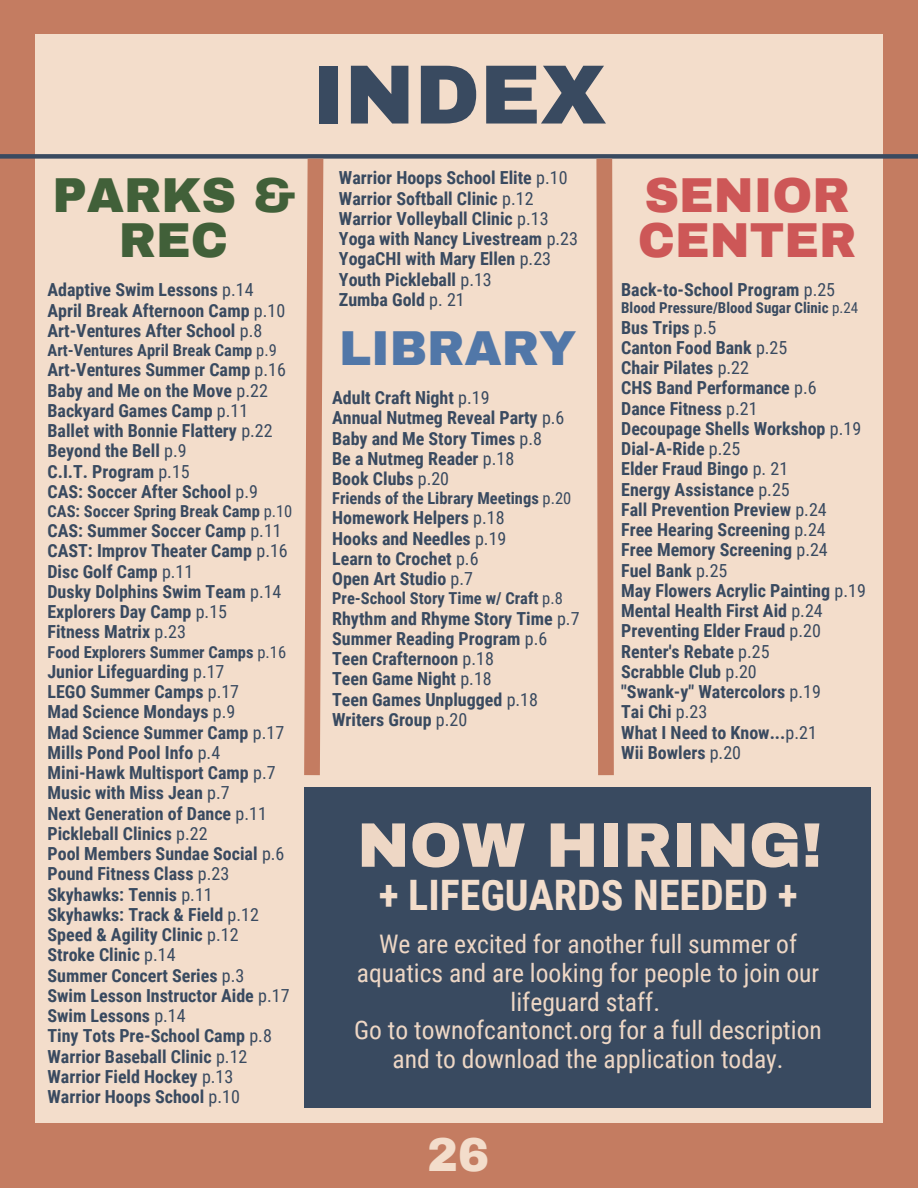
<style>
.page{position:relative;width:918px;height:1188px;background:#c47c61}
.page>*{position:absolute;margin:0;border:0;box-sizing:border-box;transform-origin:0 0}
.t1{font:900 84px "Archivo";color:#394a60}
.t2{font:900 63px "Archivo";color:#eed7c5}
.t3{font:900 48px/45px "Archivo";color:#cd5757}
.t4{font:900 48px/45px "Archivo";color:#416039;text-align:center}
.t5{font:900 48px "Archivo";color:#5177a8}
.t6{font:900 46.5px "Archivo";color:#f3ddcb}
.t7{font:700 42px "Roboto Condensed";color:#f3ddcb}
.t8{font:25.5px/28.8px "Roboto Condensed";color:#eed7c5;text-align:center}
.t9{font:700 18px/20.2px "Roboto Condensed";color:#394a60}
.t10{font:700 16.5px "Roboto Condensed";color:#394a60}
.t11{font:700 15px "Roboto Condensed";color:#394a60}
.s1{font-weight:400}
</style>
<div class="page">
<div style="left:35px;top:34px;width:848px;height:1089px;background:#f3ddcb"></div>
<div style="left:0;top:154px;width:918px;height:5px;background:#394a60"></div>
<svg style="left:589px;top:154px;width:33px;height:622px"></svg>
<svg style="left:296px;top:154px;width:35px;height:622px"></svg>
<div style="left:304px;top:787px;width:567px;height:321px;background:#394a60"></div>
<h3 class="t4" style="left:52px;top:174px;width:244px">PARKS &amp;<br>REC</h3>
<p class="t9" style="left:48px;top:280px;width:239px">Adaptive Swim Lessons <span class="s1">p.14<br></span>April Break Afternoon Camp <span class="s1">p.10<br></span>Art-Ventures After School <span class="s1">p.8</span></p>
<p class="t10" style="left:48px;top:341px;width:231px">Art-Ventures April Break Camp <span class="s1">p.9</span></p>
<p class="t9" style="left:48px;top:360px;width:240px">Art-Ventures Summer Camp <span class="s1">p.16<br></span>Baby and Me on the Move <span class="s1">p.22<br></span>Backyard Games Camp <span class="s1">p.11<br></span>Ballet with Bonnie Flattery <span class="s1">p.22<br></span>Beyond the Bell <span class="s1">p.9<br></span>C.I.T. Program <span class="s1">p.15<br></span>CAS: Soccer After School <span class="s1">p.9</span></p>
<p class="t10" style="left:48px;top:502px;width:246px">CAS: Soccer Spring Break Camp <span class="s1">p.10</span></p>
<p class="t9" style="left:48px;top:521px;width:242px">CAS: Summer Soccer Camp <span class="s1">p.11<br></span>CAST: Improv Theater Camp <span class="s1">p.16<br></span>Disc Golf Camp <span class="s1">p.11<br></span>Dusky Dolphins Swim Team <span class="s1">p.14<br></span>Explorers Day Camp <span class="s1">p.15<br></span>Fitness Matrix <span class="s1">p.23</span></p>
<p class="t10" style="left:48px;top:642px;width:240px">Food Explorers Summer Camps <span class="s1">p.16</span></p>
<p class="t9" style="left:48px;top:662px;width:244px">Junior Lifeguarding <span class="s1">p.17<br></span>LEGO Summer Camps <span class="s1">p.17<br></span>Mad Science Mondays <span class="s1">p.9<br></span>Mad Science Summer Camp <span class="s1">p.17<br></span>Mills Pond Pool Info <span class="s1">p.4<br></span>Mini-Hawk Multisport Camp <span class="s1">p.7<br></span>Music with Miss Jean <span class="s1">p.7<br></span>Next Generation of Dance <span class="s1">p.11<br></span>Pickleball Clinics <span class="s1">p.22<br></span>Pool Members Sundae Social <span class="s1">p.6<br></span>Pound Fitness Class <span class="s1">p.23<br></span>Skyhawks: Tennis <span class="s1">p.11<br></span>Skyhawks: Track &amp; Field <span class="s1">p.12<br></span>Speed &amp; Agility Clinic <span class="s1">p.12<br></span>Stroke Clinic <span class="s1">p.14<br></span>Summer Concert Series <span class="s1">p.3<br></span>Swim Lesson Instructor Aide <span class="s1">p.17<br></span>Swim Lessons <span class="s1">p.14<br></span>Tiny Tots Pre-School Camp <span class="s1">p.8<br></span>Warrior Baseball Clinic <span class="s1">p.12<br></span>Warrior Field Hockey <span class="s1">p.13<br></span>Warrior Hoops School <span class="s1">p.10</span></p>
<h1 class="t1" style="left:312px;top:50px;width:295px">INDEX</h1>
<p class="t9" style="left:339px;top:168px;width:241px">Warrior Hoops School Elite <span class="s1">p.10<br></span>Warrior Softball Clinic <span class="s1">p.12<br></span>Warrior Volleyball Clinic <span class="s1">p.13<br></span>Yoga with Nancy Livestream <span class="s1">p.23<br></span>YogaCHI with Mary Ellen <span class="s1">p.23<br></span>Youth Pickleball <span class="s1">p.13<br></span>Zumba Gold <span class="s1">p. 21</span></p>
<h3 class="t5" style="left:339px;top:323px;width:239px">LIBRARY</h3>
<p class="t9" style="left:332px;top:388px;width:234px">Adult Craft Night <span class="s1">p.19<br></span>Annual Nutmeg Reveal Party <span class="s1">p.6<br></span>Baby and Me Story Times <span class="s1">p.8<br></span>Be a Nutmeg Reader <span class="s1">p.18<br></span>Book Clubs <span class="s1">p.20</span></p>
<p class="t10" style="left:332px;top:489px;width:241px">Friends of the Library Meetings <span class="s1">p.20</span></p>
<p class="t9" style="left:332px;top:508px;width:176px">Homework Helpers <span class="s1">p.18<br></span>Hooks and Needles <span class="s1">p.19<br></span>Learn to Crochet <span class="s1">p.6<br></span>Open Art Studio <span class="s1">p.7</span></p>
<p class="t10" style="left:332px;top:589px;width:232px">Pre-School Story Time w/ Craft <span class="s1">p.8</span></p>
<p class="t9" style="left:332px;top:608px;width:249px">Rhythm and Rhyme Story Time <span class="s1">p.7<br></span>Summer Reading Program <span class="s1">p.6<br></span>Teen Crafternoon <span class="s1">p.18<br></span>Teen Game Night <span class="s1">p.18<br></span>Teen Games Unplugged <span class="s1">p.18<br></span>Writers Group <span class="s1">p.20</span></p>
<h3 class="t3" style="left:638px;top:174px;width:220px">SENIOR<br>CENTER</h3>
<p class="t9" style="left:621px;top:280px;width:215px">Back-to-School Program <span class="s1">p.25</span></p>
<p class="t11" style="left:621px;top:299px;width:239px">Blood Pressure/Blood Sugar Clinic <span class="s1">p.24</span></p>
<p class="t9" style="left:621px;top:317px;width:246px">Bus Trips <span class="s1">p.5<br></span>Canton Food Bank <span class="s1">p.25<br></span>Chair Pilates <span class="s1">p.22<br></span>CHS Band Performance <span class="s1">p.6<br></span>Dance Fitness <span class="s1">p.21<br></span>Decoupage Shells Workshop <span class="s1">p.19<br></span>Dial-A-Ride <span class="s1">p.25<br></span>Elder Fraud Bingo <span class="s1">p. 21<br></span>Energy Assistance <span class="s1">p.25<br></span>Fall Prevention Preview <span class="s1">p.24<br></span>Free Hearing Screening <span class="s1">p.24<br></span>Free Memory Screening <span class="s1">p.24<br></span>Fuel Bank <span class="s1">p.25<br></span>May Flowers Acrylic Painting <span class="s1">p.19<br></span>Mental Health First Aid <span class="s1">p.24<br></span>Preventing Elder Fraud <span class="s1">p.20<br></span>Renter's Rebate <span class="s1">p.25<br></span>Scrabble Club <span class="s1">p.20<br></span>"Swank-y" Watercolors <span class="s1">p.19<br></span>Tai Chi <span class="s1">p.23<br></span>What I Need to Know...<span class="s1">p.21<br></span>Wii Bowlers <span class="s1">p.20</span></p>
<h2 class="t2" style="left:357px;top:811px;width:467px">NOW HIRING!</h2>
<h3 class="t7" style="left:379px;top:871px;width:421px">+ LIFEGUARDS NEEDED +</h3>
<h3 class="t8" style="left:354px;top:930px;width:469px">We are excited for another full summer of aquatics and are looking for people to join our lifeguard staff.<br>Go to townofcantonct.org for a full description and to download the application today.</h3>
<h3 class="t6" style="left:427px;top:1130px;width:64px">26</h3>
</div>
